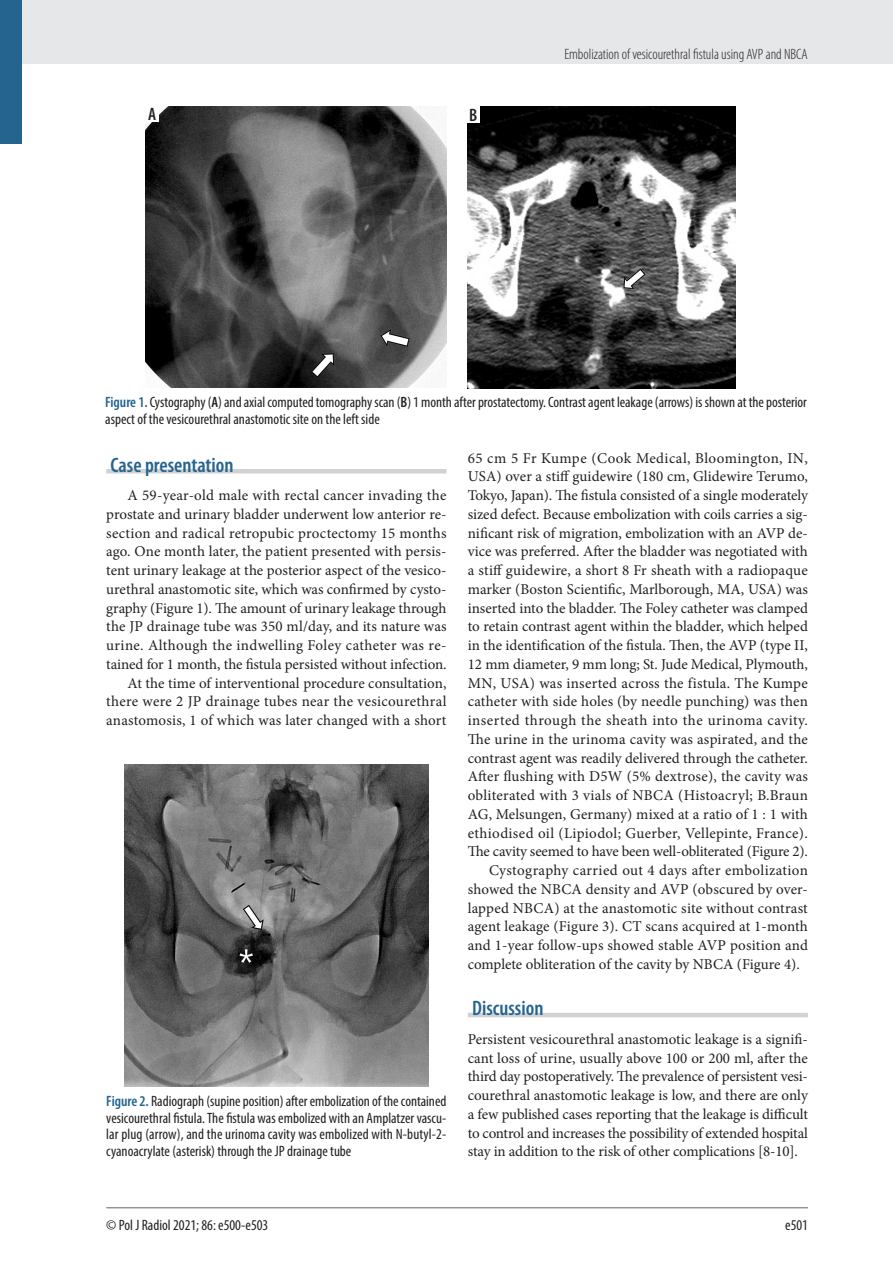
<style>
.page{position:relative;width:893px;height:1263px;background:#fff}
.page>*{position:absolute;margin:0;border:0;box-sizing:border-box;transform-origin:0 0}
.srodtytul_1{font:600 condensed 21px "Myriad Pro";color:#24648f}
.rycina_podpis{font:600 condensed 18px "Myriad Pro";color:#231f20}
.tekst{font:15px/18.8px "Minion Pro";color:#231f20;text-align:justify}
.rycina_podpis-2{font:condensed 15px/16.5px "Myriad Pro";letter-spacing:-.005em;color:#231f20}
.tekst_bez_wciecia{font:15px/18.8px "Minion Pro";letter-spacing:-.01em;color:#231f20;text-align:justify}
.t1{font:300 condensed 15px "Myriad Pro";color:#231f20}
.tabela_tekst{font:condensed 15px "Myriad Pro";color:#231f20}
.s1{font-weight:600;color:#24648f}
.s2{font-weight:600}
</style>
<div class="page">
<div style="left:0;top:0;width:893px;height:64px;background:#e6e7e9"></div>
<hr style="left:106px;top:1207px;width:702px;height:1px;background:#939598">
<div style="left:0;top:0;width:21px;height:144px;background:#24648f"></div>
<hr style="left:106px;top:469px;width:340px;height:4px;background:#d1d2d4">
<hr style="left:468px;top:1013px;width:340px;height:4px;background:#d1d2d4">
<img style="left:146px;top:106px;width:301px;height:282px">
<img style="left:468px;top:106px;width:267px;height:282px">
<div style="left:146px;top:105px;width:13px;height:17px;background:#fff"></div>
<div style="left:467px;top:105px;width:13px;height:17px;background:#fff"></div>
<img style="left:124px;top:764px;width:304px;height:322px">
<p class="rycina_podpis" style="left:148px;top:103px;width:10px">A</p>
<p class="rycina_podpis" style="left:469px;top:103px;width:10px">B</p>
<p class="t1" style="left:564px;top:45px;width:245px">Embolization of vesicourethral fistula using AVP and NBCA</p>
<p class="rycina_podpis-2" style="left:105px;top:394px;width:703px"><span class="s1">Figure 1.</span> Cystography (<span class="s2">A</span>) and axial computed tomography scan (<span class="s2">B</span>) 1 month after prostatectomy. Contrast agent leakage (arrows) is shown at the posterior aspect of the vesicourethral anastomotic site on the left side</p>
<p class="srodtytul_1" style="left:111px;top:452px;width:125px">Case presentation</p>
<p class="tekst" style="left:106px;top:486px;width:342px;text-align:left;text-indent:21px">A 59-year-old male with rectal cancer invading the prostate and urinary bladder underwent low anterior re&shy;section and radical retropubic proctectomy 15 months ago. One month later, the patient presented with persis&shy;tent urinary leakage at the posterior aspect of the vesico&shy;urethral anastomotic site, which was confirmed by cysto&shy;graphy (Figure 1). The amount of urinary leakage through the JP drainage tube was 350 ml/day, and its nature was urine. Although the indwelling Foley catheter was re&shy;tained for 1 month, the fistula persisted without infection.</p>
<p class="tekst" style="left:106px;top:673px;width:342px;text-indent:21px">At the time of interventional procedure consultation, there were 2 JP drainage tubes near the vesicourethral anastomosis, 1 of which was later changed with a short</p>
<p class="rycina_podpis-2" style="left:106px;top:1093px;width:342px;text-align:justify"><span class="s1">Figure 2.</span> Radiograph (supine position) after embolization of the contained vesicourethral fistula. The fistula was embolized with an Amplatzer vascu&shy;lar plug (arrow), and the urinoma cavity was embolized with N-butyl-2- cyanoacrylate (asterisk) through the JP drainage tube</p>
<p class="tekst" style="left:468px;top:448px;width:342px">65 cm 5 Fr Kumpe (Cook Medical, Bloomington, IN, USA) over a stiff guidewire (180 cm, Glidewire Terumo, Tokyo, Japan). The fistula consisted of a single moderately sized defect. Because embolization with coils carries a sig&shy;nificant risk of migration, embolization with an AVP de&shy;vice was preferred. After the bladder was negotiated with a stiff guidewire, a short 8 Fr sheath with a radiopaque marker (Boston Scientific, Marlborough, MA, USA) was inserted into the bladder. The Foley catheter was clamped to retain contrast agent within the bladder, which helped in the identification of the fistula. Then, the AVP (type II, 12 mm diameter, 9 mm long; St. Jude Medical, Plymouth, MN, USA) was inserted across the fistula. The Kumpe catheter with side holes (by needle punching) was then inserted through the sheath into the urinoma cavity.<br>The urine in the urinoma cavity was aspirated, and the contrast agent was readily delivered through the catheter.<br>After flushing with D5W (5% dextrose), the cavity was obliterated with 3 vials of NBCA (Histoacryl; B.Braun AG, Melsungen, Germany) mixed at a ratio of 1 : 1 with ethiodised oil (Lipiodol; Guerber, Vellepinte, France).<br>The cavity seemed to have been well-obliterated (Figure 2).</p>
<p class="tekst" style="left:468px;top:861px;width:342px;text-indent:21px">Cystography carried out 4 days after embolization showed the NBCA density and AVP (obscured by over&shy;lapped NBCA) at the anastomotic site without contrast agent leakage (Figure 3). CT scans acquired at 1-month and 1-year follow-ups showed stable AVP position and complete obliteration of the cavity by NBCA (Figure 4).</p>
<p class="srodtytul_1" style="left:472px;top:995px;width:73px">Discussion</p>
<p class="tekst_bez_wciecia" style="left:468px;top:1030px;width:342px">Persistent vesicourethral anastomotic leakage is a signifi&shy;cant loss of urine, usually above 100 or 200 ml, after the third day postoperatively. The prevalence of persistent vesi&shy;courethral anastomotic leakage is low, and there are only a few published cases reporting that the leakage is difficult to control and increases the possibility of extended hospital stay in addition to the risk of other complications [8-10].</p>
<p class="tabela_tekst" style="left:106px;top:1216px;width:164px">© Pol J Radiol 2021; 86: e500-e503</p>
<p class="tabela_tekst" style="left:785px;top:1216px;width:24px">e501</p>
</div>
